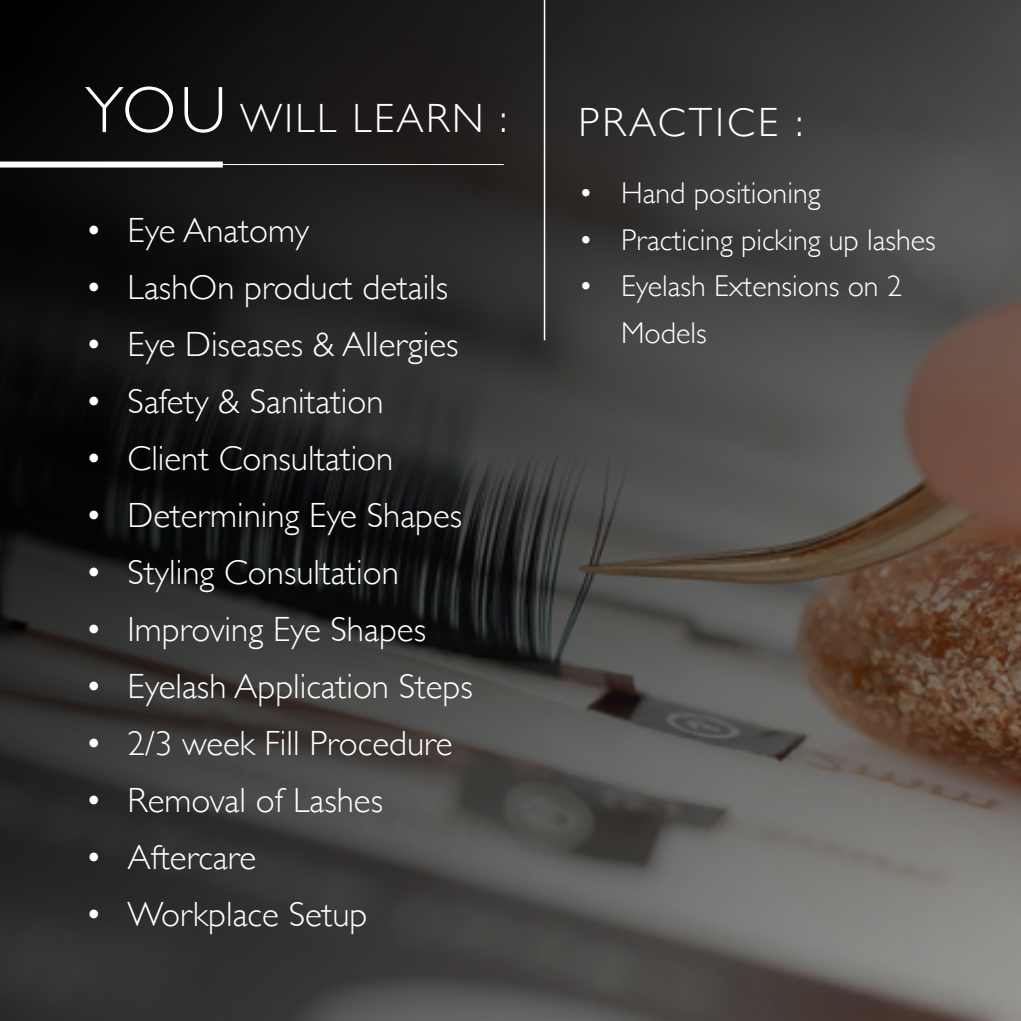
<style>
.page{position:relative;width:1021px;height:1021px;background:#fff}
.page>*{position:absolute;margin:0;border:0;box-sizing:border-box;transform-origin:0 0}
.t1{font:300 40.8px "Gill Sans";letter-spacing:.06em;color:#fff}
.t2{font:300 40.8px "Gill Sans";letter-spacing:.08em;color:#fff}
.t3{font:300 35.1px "Gill Sans";color:#fff}
.t4{font:300 30px/46.5px "Gill Sans";color:#fff}
.s1{font-size:66px}
</style>
<div class="page">
<img style="left:0;top:0;width:1020px;height:1020px">
<hr style="left:0;top:164px;width:504px;height:1px;background:#fff">
<div style="left:0;top:161px;width:223px;height:6px;background:#fff"></div>
<hr style="left:544px;top:0;width:1px;height:340px;background:#fff">
<p class="t1" style="left:85px;top:87px;width:423px"><span class="s1">YOU</span> WILL LEARN :</p>
<p class="t3" style="left:85px;top:202px;width:225px">• Eye Anatomy</p>
<p class="t3" style="left:85px;top:259px;width:364px">• LashOn product details</p>
<p class="t3" style="left:85px;top:316px;width:375px">• Eye Diseases &amp; Allergies</p>
<p class="t3" style="left:85px;top:373px;width:300px">• Safety &amp; Sanitation</p>
<p class="t3" style="left:85px;top:430px;width:310px">• Client Consultation</p>
<p class="t3" style="left:85px;top:487px;width:379px">• Determining Eye Shapes</p>
<p class="t3" style="left:85px;top:544px;width:315px">• Styling Consultation</p>
<p class="t3" style="left:85px;top:601px;width:342px">• Improving Eye Shapes</p>
<p class="t3" style="left:85px;top:658px;width:389px">• Eyelash Application Steps</p>
<p class="t3" style="left:85px;top:715px;width:369px">• 2/3 week Fill Procedure</p>
<p class="t3" style="left:85px;top:772px;width:299px">• Removal of Lashes</p>
<p class="t3" style="left:85px;top:829px;width:173px">• Aftercare</p>
<p class="t3" style="left:85px;top:886px;width:284px">• Workplace Setup</p>
<p class="t2" style="left:578px;top:90px;width:226px">PRACTICE :</p>
<p class="t4" style="left:578px;top:169px;width:243px">• Hand positioning</p>
<p class="t4" style="left:578px;top:215px;width:359px">• Practicing picking up lashes</p>
<p class="t4" style="left:621px;top:262px;width:282px;text-indent:-43px">• Eyelash Extensions on 2<br>Models</p>
</div>
